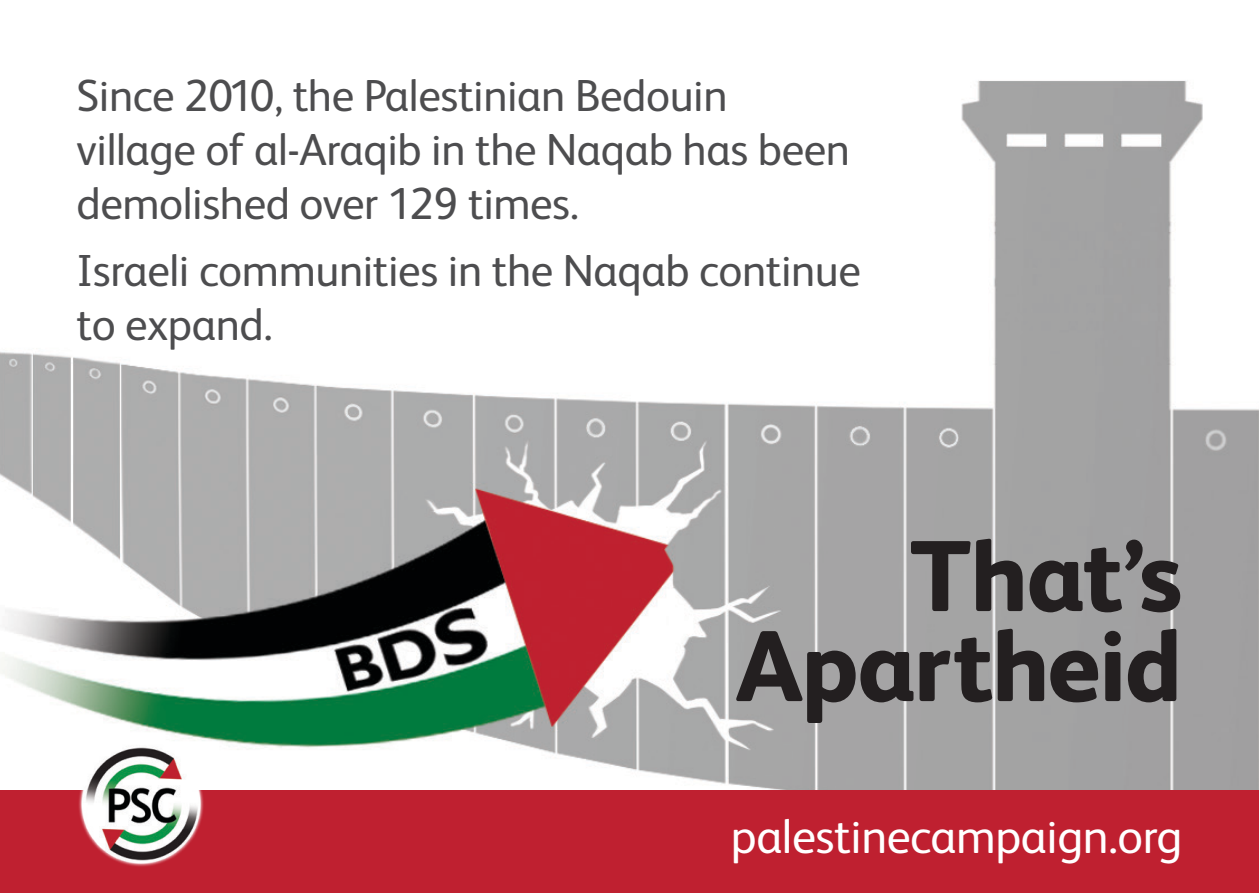
<style>
.page{position:relative;width:1259px;height:893px;background:#fff}
.page>*{position:absolute;margin:0;border:0;box-sizing:border-box;transform-origin:0 0}
.t1{font:800 100.8px/90px "FS Albert Pro";letter-spacing:-.02em;color:#231f20;text-align:right}
.t2{font:48px "FS Albert Pro";letter-spacing:-.01em;color:#fff}
.t3{font:45px/54px "FS Albert Pro";letter-spacing:-.01em;color:#4d4d4f}
</style>
<div class="page">
<img style="left:0;top:80px;width:1259px;height:711px">
<div style="left:0;top:791px;width:1259px;height:102px;background:#bf2030"></div>
<img style="left:77px;top:740px;width:128px;height:127px">
<p class="t3" style="left:77px;top:65px;width:775px">Since 2010, the Palestinian Bedouin village of al-Araqib in the Naqab has been demolished over 129 times.</p>
<p class="t3" style="left:77px;top:240px;width:786px">Israeli communities in the Naqab continue to expand.</p>
<h1 class="t1" style="left:735px;top:524px;width:448px">That’s<br>Apartheid</h1>
<p class="t2" style="left:731px;top:803px;width:453px">palestinecampaign.org</p>
</div>
